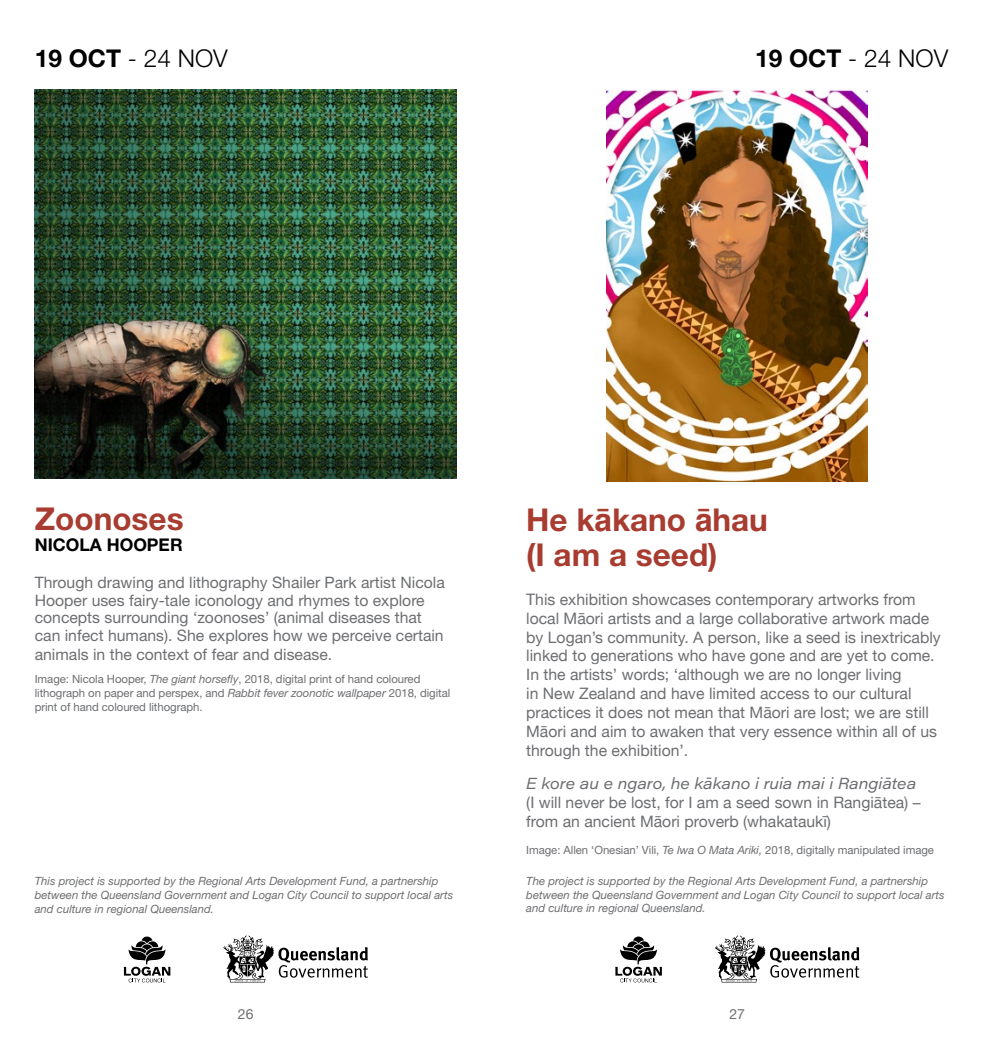
<style>
.page{position:relative;width:983px;height:1042px;background:#fff}
.page>*{position:absolute;margin:0;border:0;box-sizing:border-box;transform-origin:0 0}
.t1{font:700 31.5px "Helvetica Neue LT Std";color:#a83c30}
.t2{font:300 24.5px "Helvetica Neue LT Std";color:#000}
.t3{font:700 17.5px "Helvetica Neue LT Std";color:#000}
.t4{font:15.75px/18.9px "Helvetica Neue";color:#6d6e71}
.t5{font:15.75px/17.8px "Helvetica Neue LT Std";color:#6d6e71}
.t6{font:italic 15.75px "Acumin Pro Wide";color:#6d6e71}
.t7{font:14px "Helvetica Neue LT Std";color:#6d6e71}
.t8{font:italic 11.38px/13.7px "Helvetica Neue LT Std";color:#6d6e71}
.t9{font:11.38px/13.7px "Helvetica Neue LT Std";letter-spacing:-.005em;color:#6d6e71}
.s1{font-weight:700}
.s2{font-style:italic}
.s3{font-family:"Helvetica"}
</style>
<div class="page">
<img style="left:35px;top:89px;width:421px;height:390px">
<img style="left:606px;top:89px;width:261px;height:392px">
<svg style="left:141px;top:936px;width:11px;height:7px"></svg>
<svg style="left:123px;top:941px;width:47px;height:41px"></svg>
<svg style="left:223px;top:935px;width:145px;height:47px"></svg>
<svg style="left:633px;top:936px;width:10px;height:7px"></svg>
<svg style="left:615px;top:941px;width:46px;height:41px"></svg>
<svg style="left:715px;top:935px;width:144px;height:47px"></svg>
<h2 class="t2" style="left:35px;top:43px;width:194px"><span class="s1">19 OCT</span> - 24 NOV</h2>
<p class="t2" style="left:755px;top:43px;width:194px"><span class="s1">19 OCT</span> - 24 NOV</p>
<h3 class="t1" style="left:35px;top:499px;width:150px">Zoonoses</h3>
<h3 class="t3" style="left:35px;top:534px;width:149px">NICOLA HOOPER</h3>
<p class="t5" style="left:35px;top:573px;width:411px">Through drawing and lithography Shailer Park artist Nicola Hooper uses fairy-tale iconology and rhymes to explore concepts surrounding ‘zoonoses’ (animal diseases that can infect humans). She explores how we perceive certain animals in the context of fear and disease.</p>
<p class="t9" style="left:35px;top:672px;width:417px">Image: Nicola Hooper, <span class="s2">The giant horsefly</span>, 2018, digital print of hand coloured lithograph on paper and perspex, and <span class="s2">Rabbit fever zoonotic wallpaper</span> 2018, digital print of hand coloured lithograph.</p>
<p class="t8" style="left:35px;top:874px;width:420px">This project is supported by the Regional Arts Development Fund, a partnership between the Queensland Government and Logan City Council to support local arts and culture in regional Queensland.</p>
<h3 class="t1" style="left:526px;top:500px;width:243px">He k <span class="s3">ā</span>kano <span class="s3">ā</span>hau</h3>
<h3 class="t1" style="left:526px;top:535px;width:193px">(I am a seed)</h3>
<p class="t4" style="left:526px;top:590px;width:416px">This exhibition showcases contemporary artworks from local Māori artists and a large collaborative artwork made by Logan’s community. A person, like a seed is inextricably linked to generations who have gone and are yet to come.<br>In the artists’ words; ‘although we are no longer living<br>in New Zealand and have limited access to our cultural practices it does not mean that Māori are lost; we are still Māori and aim to awaken that very essence within all of us through the exhibition’.</p>
<p class="t6" style="left:526px;top:772px;width:391px">E kore au e ngaro, he kākano i ruia mai i Rangiātea</p>
<p class="t4" style="left:526px;top:793px;width:396px">(I will never be lost, for I am a seed sown in Rangiātea) – from an ancient Māori proverb (whakataukī)</p>
<p class="t9" style="left:526px;top:843px;width:409px">Image: Allen ‘Onesian’ Vili, <span class="s2">Te Iwa O Mata Ariki,</span> 2018, digitally manipulated image</p>
<p class="t8" style="left:526px;top:874px;width:420px">The project is supported by the Regional Arts Development Fund, a partnership between the Queensland Government and Logan City Council to support local arts and culture in regional Queensland.</p>
<p class="t7" style="left:238px;top:1005px;width:17px">26</p>
<p class="t7" style="left:729px;top:1005px;width:17px">27</p>
</div>
